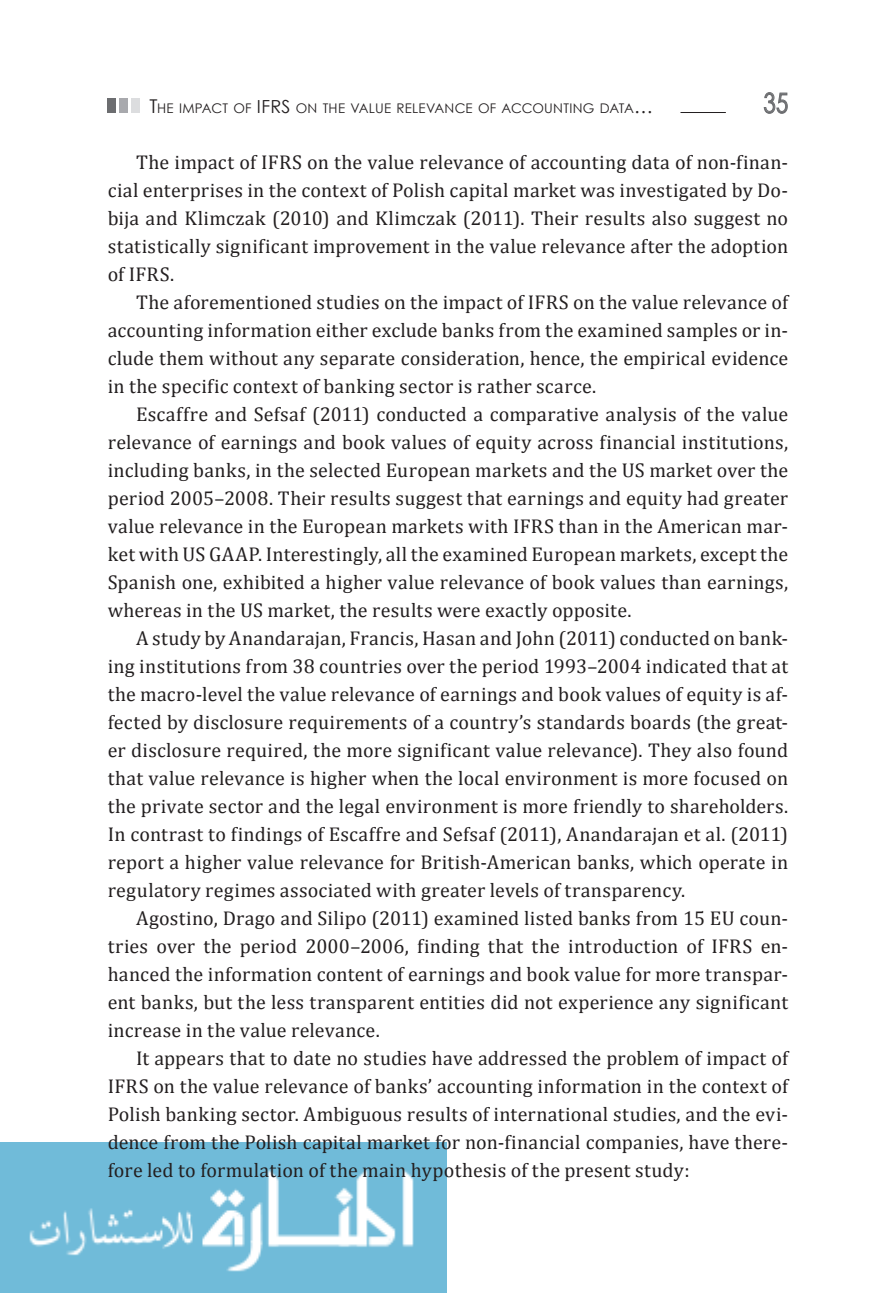
<style>
.page{position:relative;width:896px;height:1293px;background:#fff}
.page>*{position:absolute;margin:0;border:0;box-sizing:border-box;transform-origin:0 0}
.t1{font:27.6px "Century Gothic";color:#6c6d70;scale:.8 1}
.t2{font:20px/28px "Cambria";letter-spacing:.01em;color:#231f20;text-align:justify}
.t3{font:13.4px "Century Gothic";letter-spacing:.015em;color:#231f20}
.s1{font-size:19px}
.s2{font-size:18px}
</style>
<div class="page">
<img style="left:0;top:1143px;width:446px;height:150px">
<div style="left:108px;top:99px;width:8px;height:14px;background:#6c6d70"></div>
<div style="left:120px;top:99px;width:8px;height:14px;background:#a8a9ad"></div>
<div style="left:132px;top:99px;width:8px;height:14px;background:#dcdddf"></div>
<svg style="left:764px;top:92px;width:23px;height:22px"></svg>
<hr style="left:680px;top:112px;width:46px;height:1px;background:#231f20">
<p class="t3" style="left:150px;top:99px;width:505px"><span class="s1">T</span>HE IMPACT OF <span class="s2">IFRS</span> ON THE VALUE RELEVANCE OF ACCOUNTING DATA<span class="s1">…</span></p>
<h1 class="t1" style="left:763px;top:84px;width:32px">35</h1>
<p class="t2" style="left:108px;top:148px;width:682px;text-indent:28px">The impact of IFRS on the value relevance of accounting data of non-finan&shy;cial enterprises in the context of Polish capital market was investigated by Do&shy;bija and Klimczak (2010) and Klimczak (2011). Their results also suggest no statistically significant improvement in the value relevance after the adoption of IFRS.</p>
<p class="t2" style="left:108px;top:288px;width:682px;text-indent:28px">The aforementioned studies on the impact of IFRS on the value relevance of accounting information either exclude banks from the examined samples or in&shy;clude them without any separate consideration, hence, the empirical evidence in the specific context of banking sector is rather scarce.</p>
<p class="t2" style="left:108px;top:400px;width:682px;text-indent:28px">Escaffre and Sefsaf (2011) conducted a comparative analysis of the value relevance of earnings and book values of equity across financial institutions, including banks, in the selected European markets and the US market over the period 2005–2008. Their results suggest that earnings and equity had greater value relevance in the European markets with IFRS than in the American mar&shy;ket with US GAAP. Interestingly, all the examined European markets, except the Spanish one, exhibited a higher value relevance of book values than earnings, whereas in the US market, the results were exactly opposite.</p>
<p class="t2" style="left:108px;top:624px;width:682px;text-indent:28px">A study by Anandarajan, Francis, Hasan and John (2011) conducted on bank&shy;ing institutions from 38 countries over the period 1993–2004 indicated that at the macro-level the value relevance of earnings and book values of equity is af&shy;fected by disclosure requirements of a country’s standards boards (the great&shy;er disclosure required, the more significant value relevance). They also found that value relevance is higher when the local environment is more focused on the private sector and the legal environment is more friendly to shareholders.<br>In contrast to findings of Escaffre and Sefsaf (2011), Anandarajan et al. (2011) report a higher value relevance for British-American banks, which operate in regulatory regimes associated with greater levels of transparency.</p>
<p class="t2" style="left:108px;top:904px;width:682px;text-indent:28px">Agostino, Drago and Silipo (2011) examined listed banks from 15 EU coun&shy;tries over the period 2000–2006, finding that the introduction of IFRS en&shy;hanced the information content of earnings and book value for more transpar&shy;ent banks, but the less transparent entities did not experience any significant increase in the value relevance.</p>
<p class="t2" style="left:108px;top:1044px;width:682px;text-indent:28px">It appears that to date no studies have addressed the problem of impact of IFRS on the value relevance of banks’ accounting information in the context of Polish banking sector. Ambiguous results of international studies, and the evi&shy;dence from the Polish capital market for non-financial companies, have there&shy;fore led to formulation of the main hypothesis of the present study:</p>
</div>
